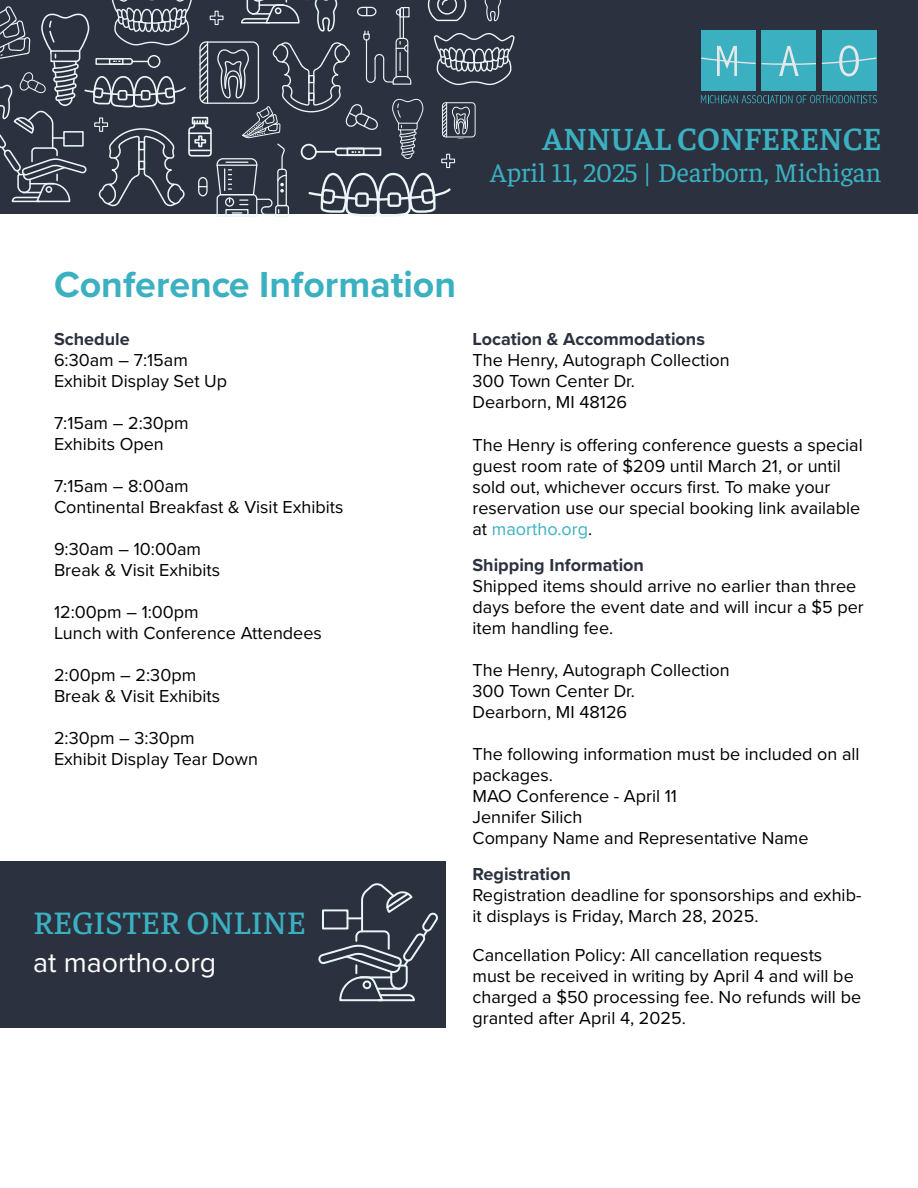
<style>
.page{position:relative;width:918px;height:1188px;background:#fff}
.page>*{position:absolute;margin:0;border:0;box-sizing:border-box;transform-origin:0 0}
.t1{font:700 37.5px "Proxima Nova";color:#3bb0c1}
.t2{font:500 33px "Faustina";color:#3bb0c1}
.t3{font:600 32.55px "Faustina";color:#3bb0c1}
.t4{font:28.5px "Proxima Nova";color:#fff}
.t5{font:27px "Faustina";color:#3bb0c1}
.t6{font:18px/21px "Proxima Nova";color:#000}
.t7{font:700 18px "Proxima Nova";color:#2b313e}
.s1{color:#3bb0c1}
</style>
<div class="page">
<div style="left:0;top:0;width:918px;height:214px;background:#2b313e"></div>
<div style="left:701px;top:30px;width:55px;height:61px;background:#3bb0c1"></div>
<div style="left:761px;top:30px;width:55px;height:61px;background:#3bb0c1"></div>
<div style="left:822px;top:30px;width:54px;height:61px;background:#3bb0c1"></div>
<svg style="left:701px;top:95px;width:176px;height:8px"></svg>
<svg style="left:701px;top:46px;width:115px;height:30px"></svg>
<svg style="left:822px;top:45px;width:54px;height:31px"></svg>
<svg style="left:0;top:0;width:515px;height:217px"></svg>
<div style="left:0;top:861px;width:446px;height:167px;background:#2b313e"></div>
<svg style="left:318px;top:883px;width:120px;height:119px"></svg>
<h3 class="t3" style="left:542px;top:117px;width:340px">ANNUAL CONFERENCE</h3>
<h3 class="t5" style="left:490px;top:154px;width:393px">April 11, 2025 | Dearborn, Michigan</h3>
<h1 class="t1" style="left:54px;top:256px;width:404px">Conference Information</h1>
<p class="t7" style="left:54px;top:326px;width:77px">Schedule</p>
<p class="t6" style="left:54px;top:349px;width:175px">6:30am – 7:15am<br>Exhibit Display Set Up</p>
<p class="t6" style="left:54px;top:412px;width:136px">7:15am – 2:30pm<br>Exhibits Open</p>
<p class="t6" style="left:54px;top:475px;width:291px">7:15am – 8:00am<br>Continental Breakfast &amp; Visit Exhibits</p>
<p class="t6" style="left:54px;top:538px;width:168px">9:30am – 10:00am<br>Break &amp; Visit Exhibits</p>
<p class="t6" style="left:54px;top:601px;width:269px">12:00pm – 1:00pm<br>Lunch with Conference Attendees</p>
<p class="t6" style="left:54px;top:664px;width:168px">2:00pm – 2:30pm<br>Break &amp; Visit Exhibits</p>
<p class="t6" style="left:54px;top:727px;width:206px">2:30pm – 3:30pm<br>Exhibit Display Tear Down</p>
<h2 class="t2" style="left:33px;top:900px;width:274px">REGISTER ONLINE</h2>
<h3 class="t4" style="left:33px;top:942px;width:185px">at maortho.org</h3>
<p class="t7" style="left:472px;top:326px;width:234px">Location &amp; Accommodations</p>
<p class="t6" style="left:472px;top:349px;width:259px">The Henry, Autograph Collection<br>300 Town Center Dr.<br>Dearborn, MI 48126</p>
<p class="t6" style="left:472px;top:433px;width:392px">The Henry is offering conference guests a special guest room rate of $209 until March 21, or until sold out, whichever occurs first. To make your reservation use our special booking link available at <span class="s1">maortho.org</span>.</p>
<p class="t7" style="left:472px;top:551px;width:173px">Shipping Information</p>
<p class="t6" style="left:472px;top:574px;width:393px">Shipped items should arrive no earlier than three days before the event date and will incur a $5 per item handling fee.</p>
<p class="t6" style="left:472px;top:658px;width:259px">The Henry, Autograph Collection<br>300 Town Center Dr.<br>Dearborn, MI 48126</p>
<p class="t6" style="left:472px;top:742px;width:389px">The following information must be included on all packages.<br>MAO Conference - April 11<br>Jennifer Silich<br>Company Name and Representative Name</p>
<p class="t7" style="left:472px;top:860px;width:100px">Registration</p>
<p class="t6" style="left:472px;top:883px;width:390px">Registration deadline for sponsorships and exhib&shy;it displays is Friday, March 28, 2025.</p>
<p class="t6" style="left:472px;top:943px;width:390px">Cancellation Policy: All cancellation requests must be received in writing by April 4 and will be charged a $50 processing fee. No refunds will be granted after April 4, 2025.</p>
</div>
